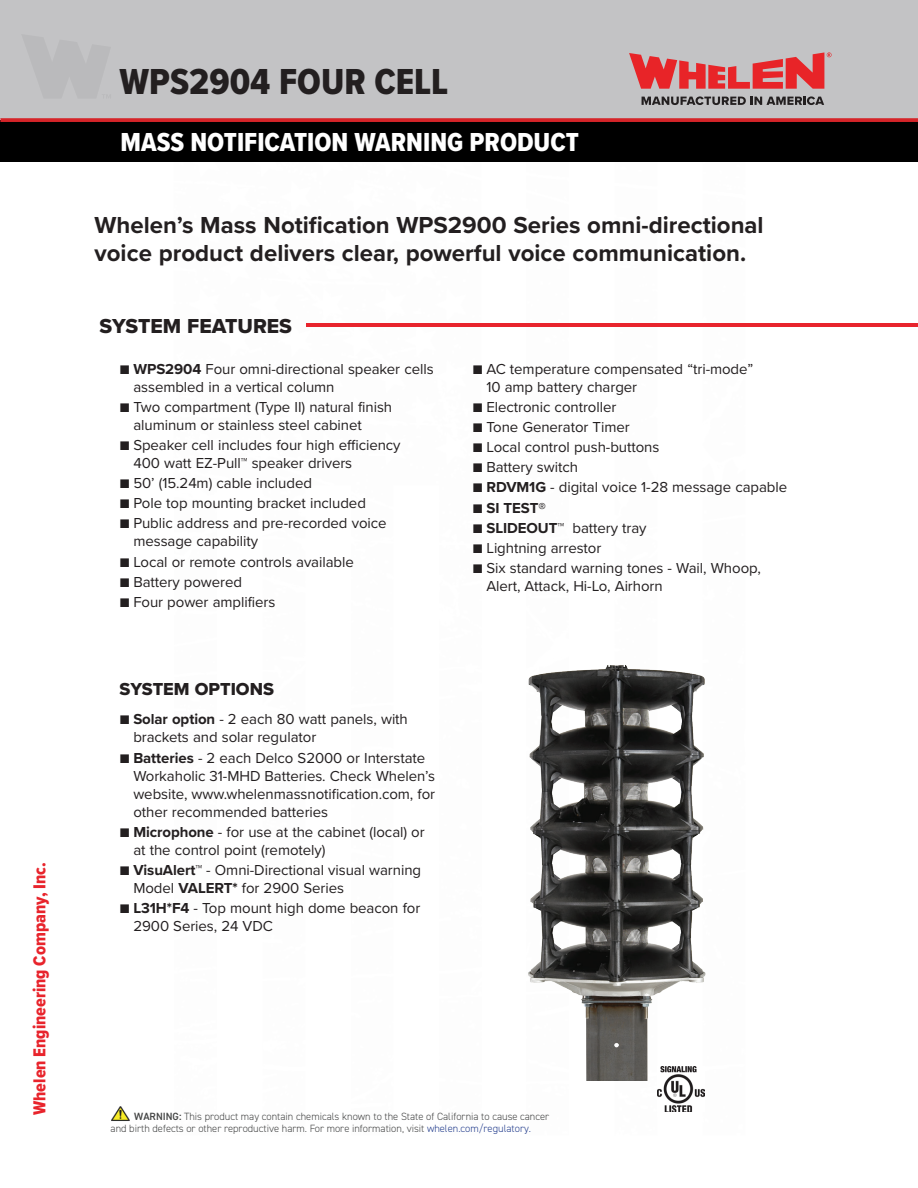
<style>
.page{position:relative;width:918px;height:1188px;background:#fff}
.page>*{position:absolute;margin:0;border:0;box-sizing:border-box;transform-origin:0 0}
.t1{font:37.5px "Proxima Nova Cond Extrabld";color:#231f20}
.t2{font:27px "Proxima Nova Cond Extrabld";color:#fff}
.t3{font:700 24px/28.3px "Proxima Nova";color:#231f20}
.t4{font:21px "Proxima Nova Extrabld";color:#231f20}
.t5{font:18px "Proxima Nova Cond Extrabld";color:#e8242c}
.t6{font:18px "Proxima Nova Extrabld";color:#231f20}
.t7{font:15px/18px "Proxima Nova";letter-spacing:-.005em;color:#231f20}
.t8{font:700 15px "Proxima Nova";letter-spacing:-.005em;color:#231f20}
.t9{font:300 10.5px/12px "DIN2014";color:#454646}
.s1{font-family:"Proxima Nova Cond Extrabld"}
.s2{font-weight:700}
.s3{font-weight:900}
.s4{font-family:"Proxima Nova Cond Extrabld";font-weight:400}
.s5{font-weight:600}
.s6{color:#253f8e}
</style>
<div class="page">
<div style="left:0;top:0;width:918px;height:118px;background:#c3c3c5"></div>
<div style="left:0;top:121px;width:918px;height:41px;background:#000"></div>
<svg style="left:642px;top:96px;width:182px;height:9px"></svg>
<svg style="left:629px;top:52px;width:203px;height:37px"></svg>
<img style="left:111px;top:1106px;width:19px;height:14px">
<svg style="left:111px;top:1120px;width:19px;height:1px"></svg>
<svg style="left:0;top:118px;width:918px;height:4px;background:#d22c30"></svg>
<img style="left:528px;top:665px;width:178px;height:415px">
<hr style="left:306px;top:323px;width:612px;height:3px;background:#e8242d">
<img style="left:658px;top:1067px;width:46px;height:45px">
<p class="t5" style="left:26px;top:1115px;width:254px;rotate:-90deg">Whelen Engineering Company, Inc.</p>
<h1 class="t1" style="left:120px;top:54px;width:330px">WPS2904 FOUR CELL</h1>
<h2 class="t2" style="left:121px;top:122px;width:460px">MASS NOTIFICATION WARNING PRODUCT</h2>
<h3 class="t3" style="left:95px;top:210px;width:671px">Whelen’s Mass Notification WPS2900 Series omni-directional voice product delivers clear, powerful voice communication.</h3>
<h3 class="t4" style="left:100px;top:310px;width:194px">SYSTEM FEATURES</h3>
<p class="t7" style="left:133px;top:359px;width:302px;text-indent:-14px"><span class="s1">■</span> <span class="s2">WPS2904</span> Four omni-directional speaker cells assembled in a vertical column</p>
<p class="t7" style="left:133px;top:397px;width:260px;text-indent:-14px"><span class="s1">■</span> Two compartment (Type II) natural finish aluminum or stainless steel cabinet</p>
<p class="t7" style="left:133px;top:435px;width:269px;text-indent:-14px"><span class="s1">■</span> Speaker cell includes four high efficiency<br>400 watt EZ-Pull<span class="s3">™</span> speaker drivers</p>
<p class="t7" style="left:120px;top:473px;width:194px"><span class="s1">■</span> 50’ (15.24m) cable included</p>
<p class="t7" style="left:120px;top:494px;width:248px"><span class="s1">■</span> Pole top mounting bracket included</p>
<p class="t7" style="left:133px;top:514px;width:255px;text-indent:-14px"><span class="s1">■</span> Public address and pre-recorded voice message capability</p>
<p class="t7" style="left:120px;top:552px;width:235px"><span class="s1">■</span> Local or remote controls available</p>
<p class="t7" style="left:120px;top:572px;width:124px"><span class="s1">■</span> Battery powered</p>
<p class="t7" style="left:120px;top:592px;width:157px"><span class="s1">■</span> Four power amplifiers</p>
<p class="t6" style="left:120px;top:676px;width:156px">SYSTEM OPTIONS</p>
<p class="t7" style="left:133px;top:710px;width:276px;text-indent:-14px"><span class="s1">■</span> <span class="s2">Solar option</span> - 2 each 80 watt panels, with brackets and solar regulator</p>
<p class="t7" style="left:133px;top:748px;width:303px;text-indent:-14px"><span class="s1">■</span> <span class="s2">Batteries</span> - 2 each Delco S2000 or Interstate Workaholic 31-MHD Batteries. Check Whelen’s website, www.whelenmassnotification.com, for other recommended batteries</p>
<p class="t7" style="left:133px;top:822px;width:293px;text-indent:-13px"><span class="s1">■</span> <span class="s2">Microphone</span> - for use at the cabinet (local) or at the control point (remotely)</p>
<p class="t7" style="left:133px;top:860px;width:289px;text-indent:-14px"><span class="s1">■</span> <span class="s2">VisuAlert</span><span class="s3">™</span> - Omni-Directional visual warning<br>Model <span class="s2">VALERT*</span> for 2900 Series</p>
<p class="t7" style="left:133px;top:898px;width:288px;text-indent:-14px"><span class="s1">■</span> <span class="s2">L31H*F4</span> - Top mount high dome beacon for<br>2900 Series, 24 VDC</p>
<p class="t7" style="left:486px;top:359px;width:268px;text-indent:-14px"><span class="s1">■</span> AC temperature compensated “tri-mode”<br>10 amp battery charger</p>
<p class="t7" style="left:473px;top:397px;width:145px"><span class="s1">■</span> Electronic controller</p>
<p class="t7" style="left:473px;top:417px;width:158px"><span class="s1">■</span> Tone Generator Timer</p>
<p class="t7" style="left:473px;top:437px;width:188px"><span class="s1">■</span> Local control push-buttons</p>
<p class="t7" style="left:473px;top:458px;width:107px"><span class="s1">■</span> Battery switch</p>
<p class="t7" style="left:473px;top:478px;width:316px"><span class="s1">■</span> <span class="s2">RDVM1G</span> - digital voice 1-28 message capable</p>
<p class="t8" style="left:473px;top:496px;width:74px"><span class="s4">■</span> SI TEST<span class="s4">®</span></p>
<p class="t7" style="left:473px;top:518px;width:175px"><span class="s1">■</span> <span class="s2">SLIDEOUT</span><span class="s3">™</span> battery tray</p>
<p class="t7" style="left:473px;top:538px;width:130px"><span class="s1">■</span> Lightning arrestor</p>
<p class="t7" style="left:486px;top:558px;width:276px;text-indent:-14px"><span class="s1">■</span> Six standard warning tones - Wail, Whoop,<br>Alert, Attack, Hi-Lo, Airhorn</p>
<p class="t9" style="left:111px;top:1110px;width:440px;text-indent:24px"><span class="s5">WARNING:</span> This product may contain chemicals known to the State of California to cause cancer and birth defects or other reproductive harm. For more information, visit <span class="s6">whelen.com/regulatory.</span></p>
</div>
